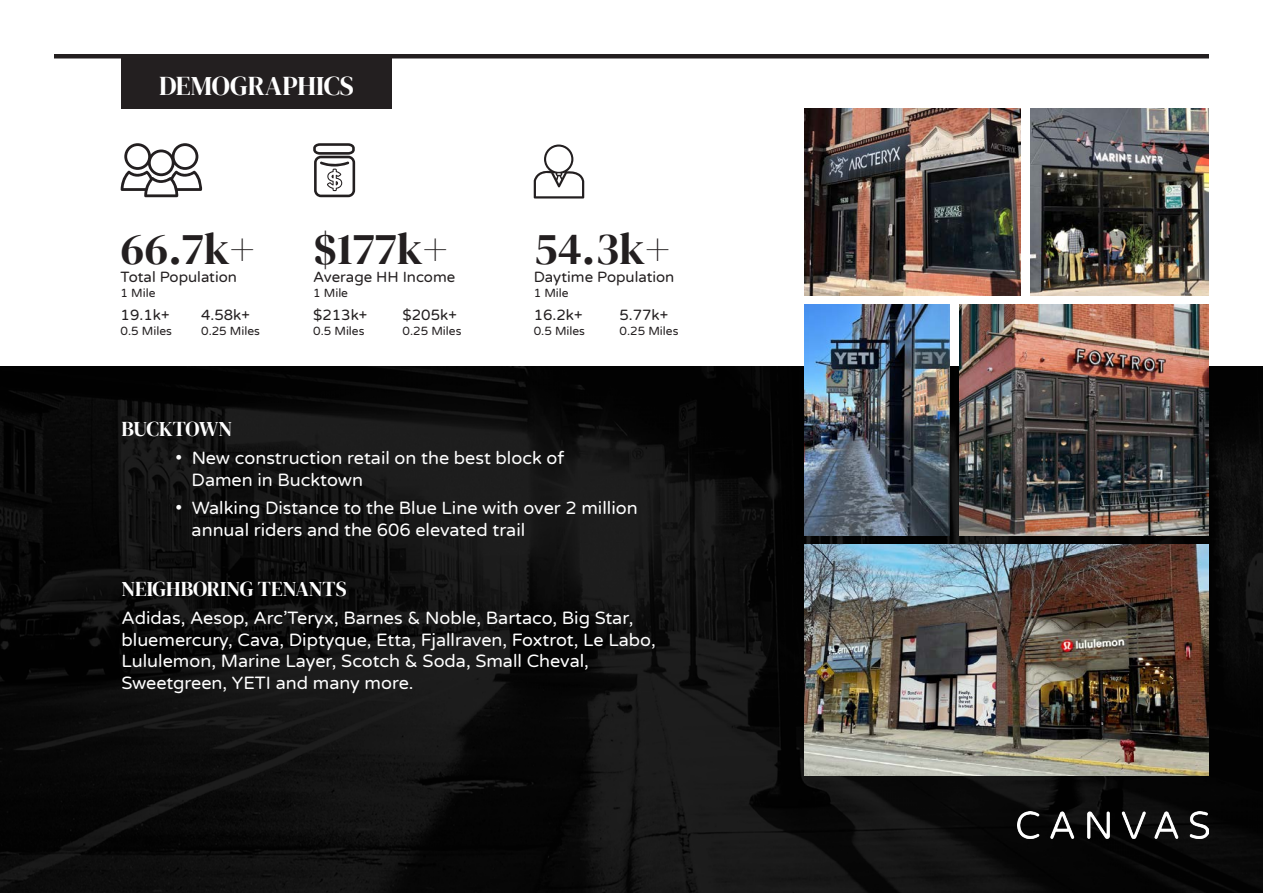
<style>
.page{position:relative;width:1263px;height:893px;background:#fff}
.page>*{position:absolute;margin:0;border:0;box-sizing:border-box;transform-origin:0 0}
.t1{font:45px "DM Serif Display";color:#231f20}
.t2{font:27px "DM Serif Display";letter-spacing:-.005em;color:#fff}
.t3{font:21px "DM Serif Display";letter-spacing:-.005em;color:#fff}
.t4{font:18px/21.6px "Varela Round";color:#fff}
.t5{font:15px "Varela Round";color:#231f20}
.t6{font:12px "Varela Round";color:#231f20}
</style>
<div class="page">
<img style="left:0;top:366px;width:1263px;height:527px">
<img style="left:1018px;top:812px;width:191px;height:27px">
<div style="left:54px;top:54px;width:1155px;height:5px;background:#231f20"></div>
<div style="left:122px;top:54px;width:270px;height:54px;background:#231f20"></div>
<svg style="left:121px;top:143px;width:81px;height:54px"></svg>
<svg style="left:313px;top:143px;width:42px;height:54px"></svg>
<svg style="left:534px;top:145px;width:50px;height:54px"></svg>
<img style="left:805px;top:108px;width:216px;height:187px">
<img style="left:1030px;top:108px;width:179px;height:187px">
<img style="left:805px;top:304px;width:144px;height:231px">
<img style="left:960px;top:304px;width:249px;height:231px">
<img style="left:805px;top:545px;width:404px;height:230px">
<h2 class="t2" style="left:159px;top:70px;width:197px">DEMOGRAPHICS</h2>
<h1 class="t1" style="left:121px;top:223px;width:135px">66.7k+</h1>
<p class="t5" style="left:121px;top:267px;width:118px">Total Population</p>
<p class="t6" style="left:121px;top:285px;width:36px">1 Mile</p>
<h1 class="t1" style="left:313px;top:223px;width:136px">$177k+</h1>
<p class="t5" style="left:313px;top:267px;width:144px">Average HH Income</p>
<p class="t6" style="left:313px;top:285px;width:36px">1 Mile</p>
<h1 class="t1" style="left:534px;top:223px;width:138px">54.3k+</h1>
<p class="t5" style="left:534px;top:267px;width:142px">Daytime Population</p>
<p class="t6" style="left:534px;top:285px;width:36px">1 Mile</p>
<p class="t5" style="left:121px;top:305px;width:50px">19.1k+</p>
<p class="t6" style="left:121px;top:322px;width:53px">0.5 Miles</p>
<p class="t5" style="left:201px;top:305px;width:50px">4.58k+</p>
<p class="t6" style="left:201px;top:322px;width:60px">0.25 Miles</p>
<p class="t5" style="left:313px;top:305px;width:56px">$213k+</p>
<p class="t6" style="left:313px;top:322px;width:53px">0.5 Miles</p>
<p class="t5" style="left:403px;top:305px;width:56px">$205k+</p>
<p class="t6" style="left:403px;top:322px;width:60px">0.25 Miles</p>
<p class="t5" style="left:534px;top:305px;width:50px">16.2k+</p>
<p class="t6" style="left:534px;top:322px;width:53px">0.5 Miles</p>
<p class="t5" style="left:620px;top:305px;width:50px">5.77k+</p>
<p class="t6" style="left:620px;top:322px;width:60px">0.25 Miles</p>
<p class="t3" style="left:122px;top:416px;width:112px">BUCKTOWN</p>
<p class="t4" style="left:192px;top:446px;width:374px;text-indent:-16px">• New construction retail on the best block of<br>Damen in Bucktown</p>
<p class="t4" style="left:192px;top:496px;width:448px;text-indent:-16px">• Walking Distance to the Blue Line with over 2 million annual riders and the 606 elevated trail</p>
<p class="t3" style="left:122px;top:577px;width:227px">NEIGHBORING TENANTS</p>
<p class="t4" style="left:122px;top:607px;width:536px">Adidas, Aesop, Arc’Teryx, Barnes &amp; Noble, Bartaco, Big Star, bluemercury, Cava, Diptyque, Etta, Fjallraven, Foxtrot, Le Labo, Lululemon, Marine Layer, Scotch &amp; Soda, Small Cheval, Sweetgreen, YETI and many more.</p>
</div>
